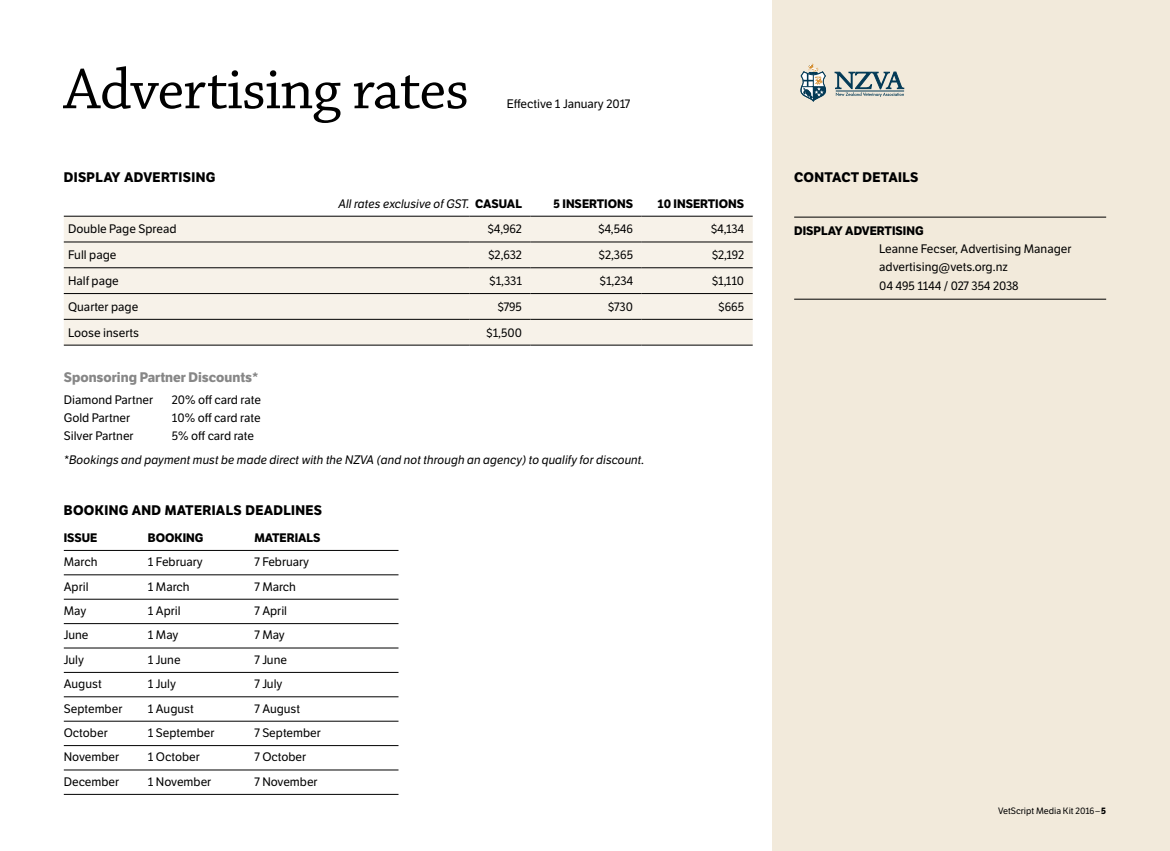
<style>
.page{position:relative;width:1170px;height:851px;background:#fff}
.page>*{position:absolute;margin:0;border:0;box-sizing:border-box;transform-origin:0 0}
.head_1{font:60px "Chaparral Pro";letter-spacing:-.015em;color:#000}
.subhead_1{font:700 13.5px "LFT Etica";letter-spacing:.025em;color:#000}
.subhead_2{font:700 13.5px "LFT Etica";color:#878787}
.caption_underline{font:12px/18px "LFT Etica";color:#000}
.t1{font:italic 12px "LFT Etica";color:#000}
.caption_underline-2{font:700 12px "LFT Etica";color:#000}
.caption___author{font:9px "LFT Etica";color:#000}
.s1{font-weight:700}
</style>
<div class="page">
<div style="left:772px;top:0;width:397px;height:850px;background:#f2eadb"></div>
<hr style="left:794px;top:217px;width:312px;height:1px;background:#000">
<hr style="left:794px;top:299px;width:312px;height:1px;background:#000">
<hr style="left:64px;top:550px;width:334px;height:1px;background:#000">
<hr style="left:64px;top:574px;width:334px;height:1px;background:#000">
<hr style="left:64px;top:599px;width:334px;height:1px;background:#000">
<hr style="left:64px;top:623px;width:334px;height:1px;background:#000">
<hr style="left:64px;top:647px;width:334px;height:1px;background:#000">
<hr style="left:64px;top:672px;width:334px;height:1px;background:#000">
<hr style="left:64px;top:696px;width:334px;height:1px;background:#000">
<hr style="left:64px;top:720px;width:334px;height:1px;background:#000">
<hr style="left:64px;top:745px;width:334px;height:1px;background:#000">
<hr style="left:64px;top:769px;width:334px;height:1px;background:#000">
<hr style="left:64px;top:794px;width:334px;height:1px;background:#000">
<div style="left:64px;top:217px;width:688px;height:128px;background:#f7f2e9"></div>
<hr style="left:64px;top:216px;width:405px;height:1px;background:#000">
<hr style="left:469px;top:216px;width:61px;height:1px;background:#000">
<hr style="left:530px;top:216px;width:111px;height:1px;background:#000">
<hr style="left:641px;top:216px;width:111px;height:1px;background:#000">
<hr style="left:64px;top:242px;width:405px;height:1px;background:#000">
<hr style="left:469px;top:242px;width:61px;height:1px;background:#000">
<hr style="left:530px;top:242px;width:111px;height:1px;background:#000">
<hr style="left:641px;top:242px;width:111px;height:1px;background:#000">
<hr style="left:64px;top:267px;width:405px;height:1px;background:#000">
<hr style="left:469px;top:267px;width:61px;height:1px;background:#000">
<hr style="left:530px;top:267px;width:111px;height:1px;background:#000">
<hr style="left:641px;top:267px;width:111px;height:1px;background:#000">
<hr style="left:64px;top:293px;width:405px;height:1px;background:#000">
<hr style="left:469px;top:293px;width:61px;height:1px;background:#000">
<hr style="left:530px;top:293px;width:111px;height:1px;background:#000">
<hr style="left:641px;top:293px;width:111px;height:1px;background:#000">
<hr style="left:64px;top:319px;width:405px;height:1px;background:#000">
<hr style="left:469px;top:319px;width:61px;height:1px;background:#000">
<hr style="left:530px;top:319px;width:111px;height:1px;background:#000">
<hr style="left:641px;top:319px;width:111px;height:1px;background:#000">
<hr style="left:64px;top:345px;width:405px;height:1px;background:#000">
<hr style="left:469px;top:345px;width:61px;height:1px;background:#000">
<hr style="left:530px;top:345px;width:111px;height:1px;background:#000">
<hr style="left:641px;top:345px;width:111px;height:1px;background:#000">
<svg style="left:834px;top:72px;width:69px;height:25px"></svg>
<hr style="left:835px;top:91px;width:69px;height:1px;background:#033a56">
<svg style="left:800px;top:64px;width:25px;height:38px"></svg>
<p class="head_1" style="left:64px;top:56px;width:407px">Advertising rates</p>
<p class="subhead_1" style="left:64px;top:169px;width:153px">DISPLAY ADVERTISING</p>
<p class="caption_underline" style="left:506px;top:95px;width:125px">Effective 1 January 2017</p>
<p class="t1" style="left:338px;top:196px;width:132px">All rates exclusive of GST.</p>
<p class="caption_underline-2" style="left:475px;top:196px;width:48px">CASUAL</p>
<p class="caption_underline-2" style="left:553px;top:196px;width:81px">5 INSERTIONS</p>
<p class="caption_underline-2" style="left:657px;top:196px;width:88px">10 INSERTIONS</p>
<p class="caption_underline" style="left:68px;top:220px;width:110px">Double Page Spread</p>
<p class="caption_underline" style="left:488px;top:220px;width:36px">$4,962</p>
<p class="caption_underline" style="left:598px;top:220px;width:36px">$4,546</p>
<p class="caption_underline" style="left:711px;top:220px;width:34px">$4,134</p>
<p class="caption_underline" style="left:68px;top:246px;width:50px">Full page</p>
<p class="caption_underline" style="left:488px;top:246px;width:35px">$2,632</p>
<p class="caption_underline" style="left:599px;top:246px;width:36px">$2,365</p>
<p class="caption_underline" style="left:712px;top:246px;width:34px">$2,192</p>
<p class="caption_underline" style="left:68px;top:272px;width:52px">Half page</p>
<p class="caption_underline" style="left:489px;top:272px;width:34px">$1,331</p>
<p class="caption_underline" style="left:600px;top:272px;width:35px">$1,234</p>
<p class="caption_underline" style="left:712px;top:272px;width:34px">$1,110</p>
<p class="caption_underline" style="left:68px;top:298px;width:72px">Quarter page</p>
<p class="caption_underline" style="left:497px;top:298px;width:26px">$795</p>
<p class="caption_underline" style="left:608px;top:298px;width:26px">$730</p>
<p class="caption_underline" style="left:718px;top:298px;width:27px">$665</p>
<p class="caption_underline" style="left:68px;top:323px;width:72px">Loose inserts</p>
<p class="caption_underline" style="left:486px;top:323px;width:37px">$1,500</p>
<p class="subhead_2" style="left:64px;top:369px;width:196px">Sponsoring Partner Discounts*</p>
<p class="caption_underline" style="left:64px;top:391px;width:91px">Diamond Partner</p>
<p class="caption_underline" style="left:172px;top:391px;width:91px">20% off card rate</p>
<p class="caption_underline" style="left:64px;top:409px;width:68px">Gold Partner</p>
<p class="caption_underline" style="left:172px;top:409px;width:90px">10% off card rate</p>
<p class="caption_underline" style="left:64px;top:427px;width:71px">Silver Partner</p>
<p class="caption_underline" style="left:172px;top:427px;width:84px">5% off card rate</p>
<p class="t1" style="left:64px;top:452px;width:582px">*Bookings and payment must be made direct with the NZVA (and not through an agency) to qualify for discount.</p>
<p class="subhead_1" style="left:64px;top:502px;width:260px">BOOKING AND MATERIALS DEADLINES</p>
<p class="caption_underline-2" style="left:64px;top:530px;width:35px">ISSUE</p>
<p class="caption_underline-2" style="left:148px;top:530px;width:57px">BOOKING</p>
<p class="caption_underline-2" style="left:254px;top:530px;width:68px">MATERIALS</p>
<p class="caption_underline" style="left:64px;top:553px;width:35px">March</p>
<p class="caption_underline" style="left:148px;top:553px;width:56px">1 February</p>
<p class="caption_underline" style="left:254px;top:553px;width:56px">7 February</p>
<p class="caption_underline" style="left:64px;top:577px;width:26px">April</p>
<p class="caption_underline" style="left:148px;top:577px;width:43px">1 March</p>
<p class="caption_underline" style="left:254px;top:577px;width:43px">7 March</p>
<p class="caption_underline" style="left:64px;top:602px;width:24px">May</p>
<p class="caption_underline" style="left:148px;top:602px;width:34px">1 April</p>
<p class="caption_underline" style="left:254px;top:602px;width:34px">7 April</p>
<p class="caption_underline" style="left:64px;top:626px;width:26px">June</p>
<p class="caption_underline" style="left:148px;top:626px;width:32px">1 May</p>
<p class="caption_underline" style="left:254px;top:626px;width:32px">7 May</p>
<p class="caption_underline" style="left:64px;top:650px;width:22px">July</p>
<p class="caption_underline" style="left:148px;top:650px;width:34px">1 June</p>
<p class="caption_underline" style="left:254px;top:650px;width:34px">7 June</p>
<p class="caption_underline" style="left:64px;top:675px;width:39px">August</p>
<p class="caption_underline" style="left:148px;top:675px;width:30px">1 July</p>
<p class="caption_underline" style="left:254px;top:675px;width:30px">7 July</p>
<p class="caption_underline" style="left:64px;top:699px;width:60px">September</p>
<p class="caption_underline" style="left:148px;top:699px;width:47px">1 August</p>
<p class="caption_underline" style="left:254px;top:699px;width:47px">7 August</p>
<p class="caption_underline" style="left:64px;top:723px;width:45px">October</p>
<p class="caption_underline" style="left:148px;top:723px;width:68px">1 September</p>
<p class="caption_underline" style="left:254px;top:723px;width:68px">7 September</p>
<p class="caption_underline" style="left:64px;top:748px;width:57px">November</p>
<p class="caption_underline" style="left:148px;top:748px;width:53px">1 October</p>
<p class="caption_underline" style="left:254px;top:748px;width:53px">7 October</p>
<p class="caption_underline" style="left:64px;top:772px;width:57px">December</p>
<p class="caption_underline" style="left:148px;top:772px;width:65px">1 November</p>
<p class="caption_underline" style="left:254px;top:772px;width:65px">7 November</p>
<p class="subhead_1" style="left:794px;top:169px;width:126px">CONTACT DETAILS</p>
<p class="caption_underline" style="left:879px;top:222px;width:194px;text-indent:-85px"><span class="s1">DISPLAY ADVERTISING<br></span>Leanne Fecser, Advertising Manager advertising@vets.org.nz</p>
<p class="caption_underline" style="left:879px;top:277px;width:141px">04 495 1144 / 027 354 2038</p>
<p class="caption___author" style="left:998px;top:805px;width:109px">VetScript Media Kit 2016–<span class="s1">5</span></p>
</div>
